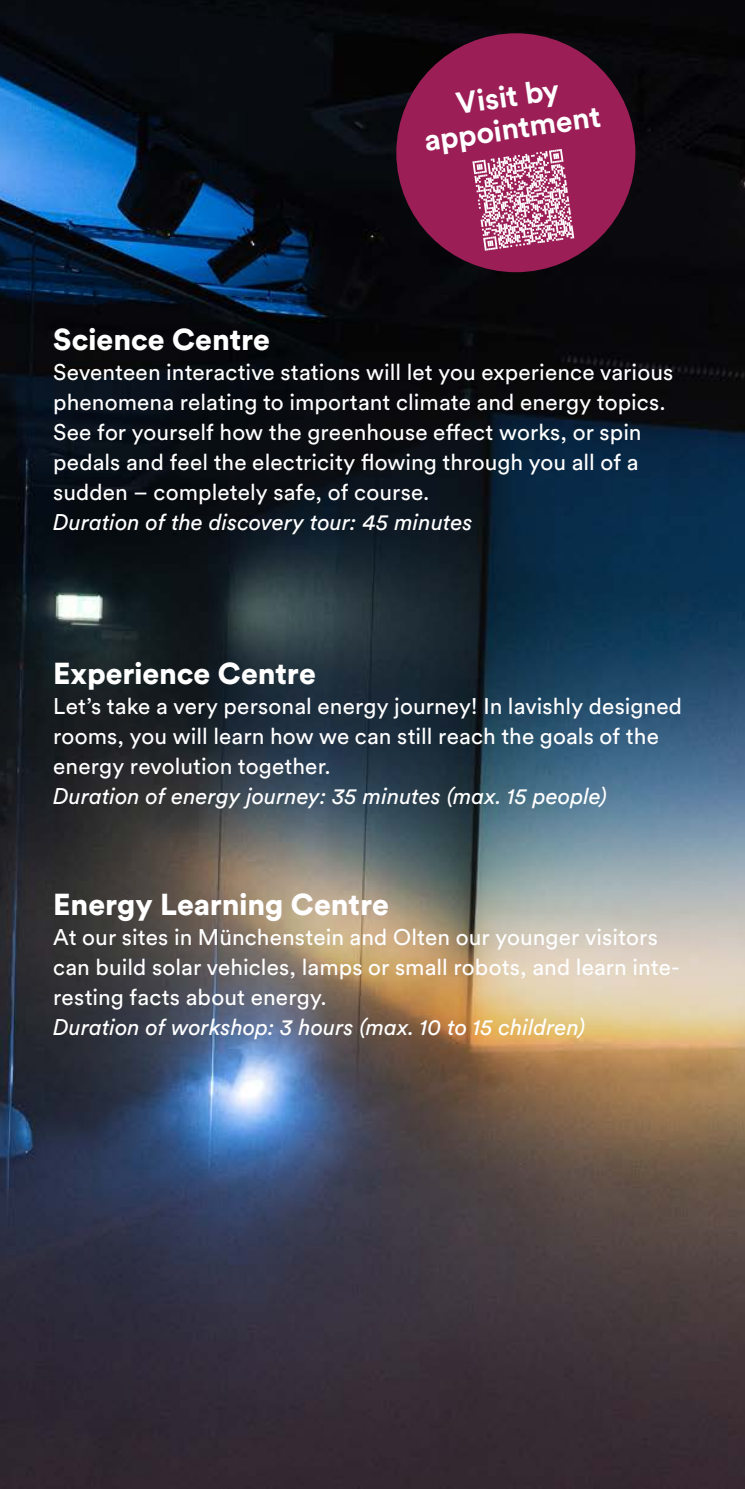
<style>
.page{position:relative;width:745px;height:1489px;background:#fff}
.page>*{position:absolute;margin:0;border:0;box-sizing:border-box;transform-origin:0 0}
.t1{font:900 30px "Circular Std";letter-spacing:-.005em;color:#fff}
.t2{font:700 30px/32.5px "Circular Std";color:#fff;text-align:center}
.t3{font:22.5px/30px "Circular Std";letter-spacing:.005em;color:#fff}
.t4{font:italic 22.5px "Circular Std";color:#fff}
</style>
<div class="page">
<img style="left:0;top:0;width:744px;height:1488px">
<div style="left:396px;top:33px;width:239px;height:239px;background:#9c1e56;border-radius:50%"></div>
<svg style="left:472px;top:149px;width:102px;height:102px"></svg>
<h1 class="t2" style="left:417px;top:92px;width:179px;rotate:-8deg">Visit by appointment</h1>
<h1 class="t1" style="left:53px;top:319px;width:218px">Science Centre</h1>
<p class="t3" style="left:53px;top:357px;width:621px">Seventeen interactive stations will let you experience various phenomena relating to important climate and energy topics.<br>See for yourself how the greenhouse effect works, or spin pedals and feel the electricity flowing through you all of a sudden – completely safe, of course.</p>
<p class="t4" style="left:53px;top:508px;width:421px">Duration of the discovery tour: 45 minutes</p>
<h1 class="t1" style="left:53px;top:654px;width:264px">Experience Centre</h1>
<p class="t3" style="left:53px;top:691px;width:630px">Let’s take a very personal energy journey! In lavishly designed rooms, you will learn how we can still reach the goals of the energy revolution together.</p>
<p class="t4" style="left:53px;top:782px;width:555px">Duration of energy journey: 35 minutes (max. 15 people)</p>
<h1 class="t1" style="left:53px;top:884px;width:337px">Energy Learning Centre</h1>
<p class="t3" style="left:53px;top:921px;width:627px">At our sites in Münchenstein and Olten our younger visitors can build solar vehicles, lamps or small robots, and learn inte&shy;resting facts about energy.</p>
<p class="t4" style="left:53px;top:1013px;width:533px">Duration of workshop: 3 hours (max. 10 to 15 children)</p>
</div>
